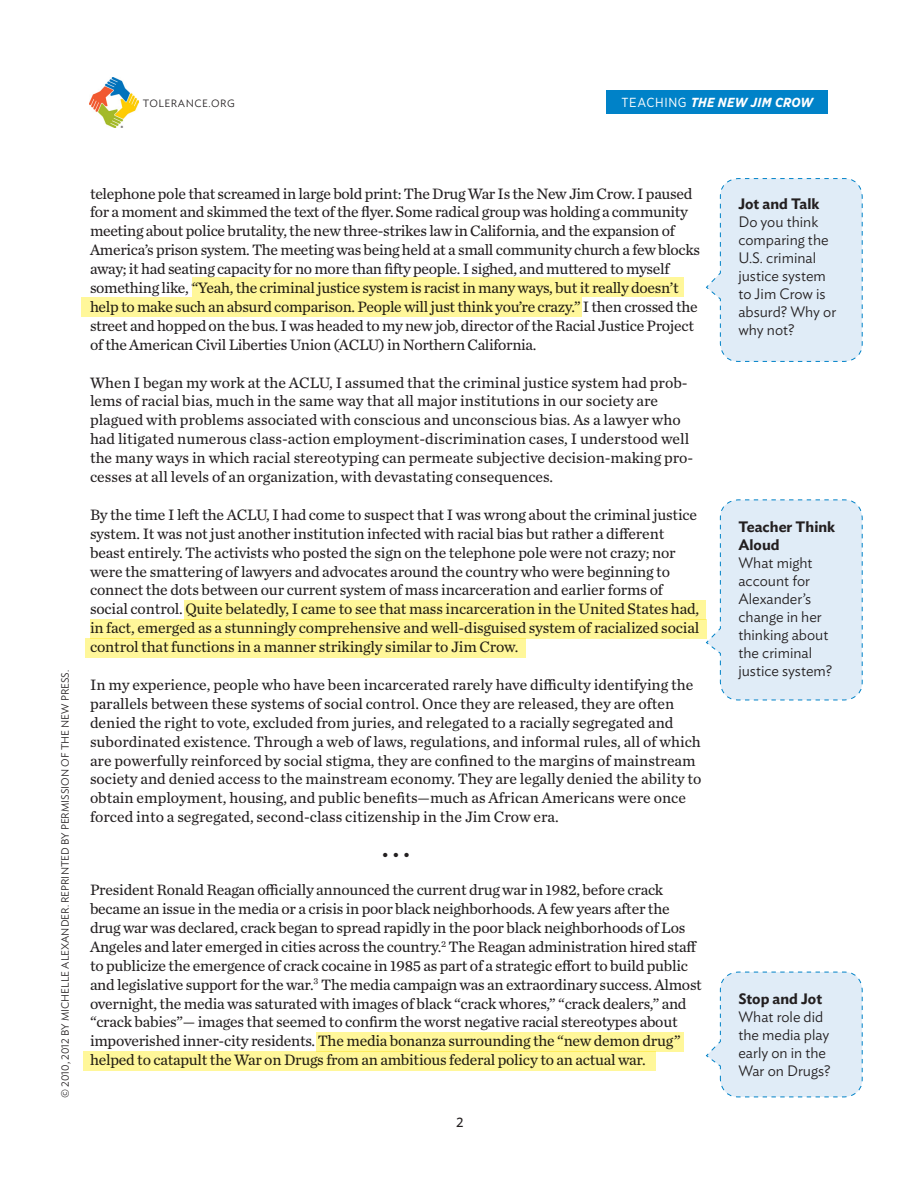
<style>
.page{position:relative;width:918px;height:1188px;background:#fff}
.page>*{position:absolute;margin:0;border:0;box-sizing:border-box;transform-origin:0 0}
.TT_TTNJC_Excerpt_Bod{font:15.75px/18.9px "Chronicle Text G2";letter-spacing:-.01em;color:#231f20}
.TTNJC_teacher_note{font:300 15px/18px "Ideal Sans";color:#231f20}
.TTNJC_teacher_note-2{font:600 15px/18px "Ideal Sans";color:#231f20}
.TT_activity_overhead{font:13.5px "Ideal Sans";color:#231f20}
.t1{font:italic 700 13.2px "Gotham Narrow";letter-spacing:.02em;color:#fff}
.t2{font:300 10.5px "Ideal Sans";color:#231f20}
.t3{font:300 10.5px "Ideal Sans";letter-spacing:.05em;color:#231f20}
.s1{font-weight:400;font-style:normal}
</style>
<div class="page">
<img style="left:89px;top:78px;width:50px;height:49px">
<div style="left:607px;top:91px;width:221px;height:23px;background:#0082c8"></div>
<svg style="left:705px;top:178px;width:158px;height:184px;background:#e0ecf7"></svg>
<svg style="left:705px;top:499px;width:158px;height:202px;background:#e0ecf7"></svg>
<svg style="left:705px;top:971px;width:158px;height:127px;background:#e0ecf7"></svg>
<div style="left:193px;top:278px;width:491px;height:19px;background:#fff79a"></div>
<div style="left:81px;top:297px;width:500px;height:19px;background:#fff79a"></div>
<div style="left:184px;top:600px;width:522px;height:19px;background:#fff79a"></div>
<div style="left:90px;top:619px;width:616px;height:20px;background:#fff79a"></div>
<div style="left:86px;top:639px;width:440px;height:19px;background:#fff79a"></div>
<div style="left:83px;top:1051px;width:572px;height:19px;background:#fff79a"></div>
<div style="left:317px;top:1032px;width:367px;height:19px;background:#fff79a"></div>
<p class="t3" style="left:143px;top:95px;width:94px">TOLERANCE.ORG</p>
<p class="t1" style="left:621px;top:94px;width:193px"><span class="s1">TEACHING</span> THE NEW JIM CROW</p>
<p class="t2" style="left:57px;top:1098px;width:429px;rotate:-90deg">© 2010, 2012 BY MICHELLE ALEXANDER. REPRINTED BY PERMISSION OF THE NEW PRESS.</p>
<p class="TT_TTNJC_Excerpt_Bod" style="left:90px;top:183px;width:612px">telephone pole that screamed in large bold print: The Drug War Is the New Jim Crow. I paused for a moment and skimmed the text of the flyer. Some radical group was holding a community meeting about police brutality, the new three-strikes law in California, and the expansion of America’s prison system. The meeting was being held at a small community church a few blocks away; it had seating capacity for no more than fifty people. I sighed, and muttered to myself something like, “Yeah, the criminal justice system is racist in many ways, but it really doesn’t help to make such an absurd comparison. People will just think you’re crazy.” I then crossed the street and hopped on the bus. I was headed to my new job, director of the Racial Justice Project of the American Civil Liberties Union (ACLU) in Northern California.</p>
<p class="TT_TTNJC_Excerpt_Bod" style="left:90px;top:372px;width:605px">When I began my work at the ACLU, I assumed that the criminal justice system had prob&shy;lems of racial bias, much in the same way that all major institutions in our society are plagued with problems associated with conscious and unconscious bias. As a lawyer who had litigated numerous class-action employment-discrimination cases, I understood well the many ways in which racial stereotyping can permeate subjective decision-making pro&shy;cesses at all levels of an organization, with devastating consequences.</p>
<p class="TT_TTNJC_Excerpt_Bod" style="left:90px;top:504px;width:611px">By the time I left the ACLU, I had come to suspect that I was wrong about the criminal justice system. It was not just another institution infected with racial bias but rather a different beast entirely. The activists who posted the sign on the telephone pole were not crazy; nor were the smattering of lawyers and advocates around the country who were beginning to connect the dots between our current system of mass incarceration and earlier forms of social control. Quite belatedly, I came to see that mass incarceration in the United States had, in fact, emerged as a stunningly comprehensive and well-disguised system of racialized social control that functions in a manner strikingly similar to Jim Crow.</p>
<p class="TT_TTNJC_Excerpt_Bod" style="left:90px;top:674px;width:613px">In my experience, people who have been incarcerated rarely have difficulty identifying the parallels between these systems of social control. Once they are released, they are often denied the right to vote, excluded from juries, and relegated to a racially segregated and subordinated existence. Through a web of laws, regulations, and informal rules, all of which are powerfully reinforced by social stigma, they are confined to the margins of mainstream society and denied access to the mainstream economy. They are legally denied the ability to obtain employment, housing, and public benefits—much as African Americans were once forced into a segregated, second-class citizenship in the Jim Crow era.</p>
<p class="TT_TTNJC_Excerpt_Bod" style="left:382px;top:845px;width:30px">• • •</p>
<p class="TT_TTNJC_Excerpt_Bod" style="left:90px;top:880px;width:613px">President Ronald Reagan officially announced the current drug war in 1982, before crack became an issue in the media or a crisis in poor black neighborhoods. A few years after the drug war was declared, crack began to spread rapidly in the poor black neighborhoods of Los Angeles and later emerged in cities across the country.<sup>2</sup> The Reagan administration hired staff to publicize the emergence of crack cocaine in 1985 as part of a strategic effort to build public and legislative support for the war.<sup>3</sup> The media campaign was an extraordinary success. Almost overnight, the media was saturated with images of black “crack whores,” “crack dealers,” and “crack babies”— images that seemed to confirm the worst negative racial stereotypes about impoverished inner-city residents. The media bonanza surrounding the “new demon drug” helped to catapult the War on Drugs from an ambitious federal policy to an actual war.</p>
<p class="TT_activity_overhead" style="left:456px;top:1112px;width:9px">2</p>
<p class="TTNJC_teacher_note-2" style="left:738px;top:194px;width:83px">Jot and Talk</p>
<p class="TTNJC_teacher_note" style="left:738px;top:211px;width:99px">Do you think comparing the<br>U.S. criminal justice system to Jim Crow is absurd? Why or why not?</p>
<p class="TTNJC_teacher_note-2" style="left:738px;top:516px;width:98px">Teacher Think<br>Aloud</p>
<p class="TTNJC_teacher_note" style="left:738px;top:552px;width:95px">What might account for<br>Alexander’s change in her thinking about the criminal justice system?</p>
<p class="TTNJC_teacher_note-2" style="left:738px;top:989px;width:85px">Stop and Jot</p>
<p class="TTNJC_teacher_note" style="left:738px;top:1006px;width:94px">What role did the media play early on in the<br>War on Drugs?</p>
</div>
